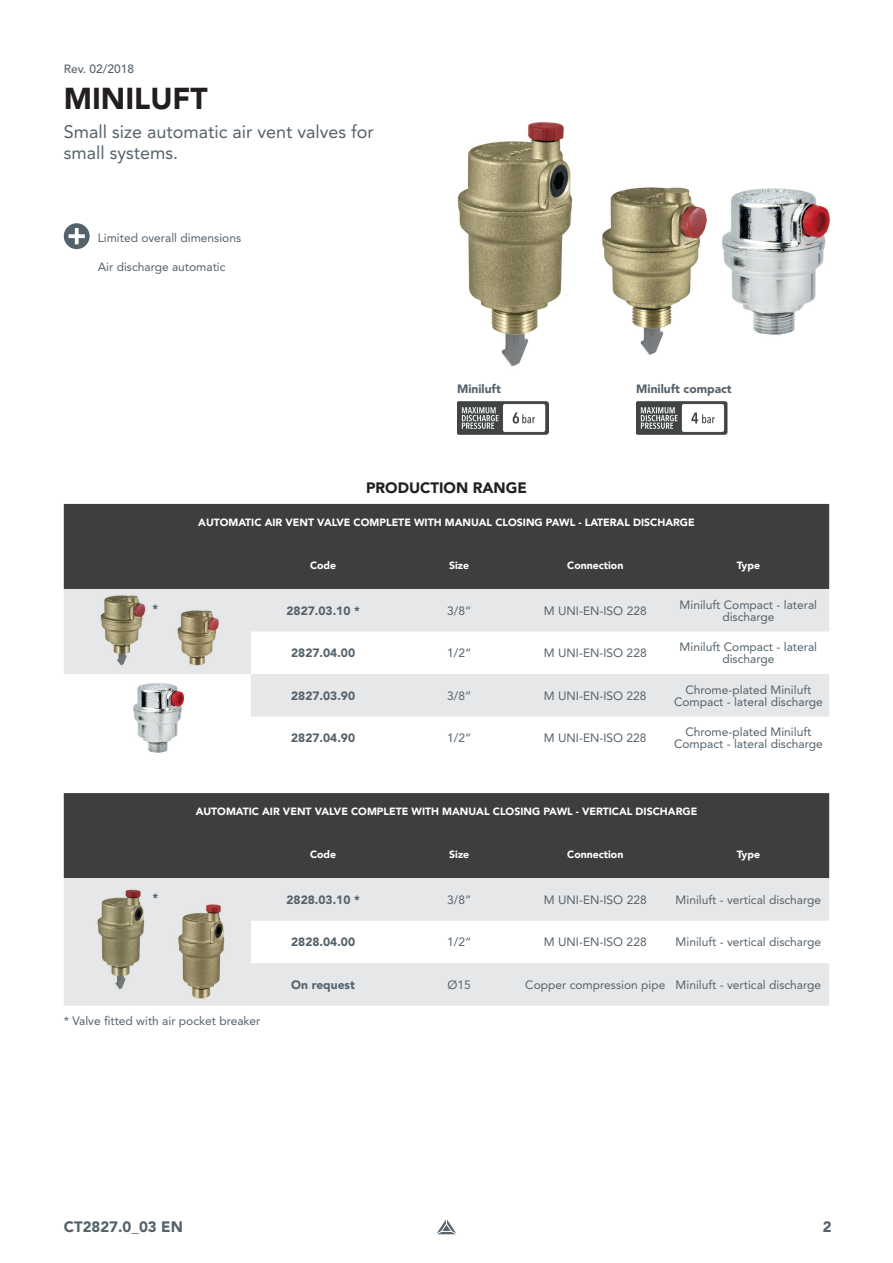
<style>
.page{position:relative;width:893px;height:1263px;background:#fff}
.page>*{position:absolute;margin:0;border:0;box-sizing:border-box;transform-origin:0 0}
.t1{font:900 30px "Avenir LT Pro";color:#231f20}
.t2{font:18px/21px "Avenir LT Pro";color:#55636c}
.t3{font:900 15px "Avenir LT Pro";color:#231f20}
.t4{font:900 15px "Avenir LT Pro";color:#54626c}
.t5{font:12px/12px "Avenir LT Pro";color:#54626c;text-align:center}
.t6{font:900 12px "Avenir LT Pro";color:#54626c}
.t7{font:500 12px "Avenir LT Pro";color:#54626c}
.t8{font:900 10.5px "Avenir";color:#fff}
</style>
<div class="page">
<svg style="left:437px;top:1219px;width:19px;height:15px"></svg>
<div style="left:64px;top:504px;width:765px;height:85px;background:#3e3e3f"></div>
<svg style="left:64px;top:589px;width:765px;height:127px;fill:#e6e7e9"></svg>
<div style="left:64px;top:793px;width:765px;height:85px;background:#3e3e3f"></div>
<svg style="left:64px;top:878px;width:765px;height:128px;fill:#e6e7e9"></svg>
<div style="left:64px;top:223px;width:26px;height:26px;background:#54626c;border-radius:50%"></div>
<svg style="left:69px;top:228px;width:16px;height:16px"></svg>
<img style="left:457px;top:402px;width:91px;height:32px">
<img style="left:636px;top:402px;width:91px;height:32px">
<img style="left:457px;top:122px;width:116px;height:245px">
<img style="left:602px;top:187px;width:105px;height:168px">
<img style="left:721px;top:189px;width:110px;height:146px">
<img style="left:97px;top:595px;width:52px;height:72px">
<img style="left:128px;top:680px;width:63px;height:73px">
<img style="left:174px;top:609px;width:49px;height:58px">
<img style="left:89px;top:889px;width:63px;height:102px">
<img style="left:171px;top:902px;width:61px;height:98px">
<p class="t7" style="left:64px;top:62px;width:72px">Rev. 02/2018</p>
<h1 class="t1" style="left:64px;top:80px;width:145px">MINILUFT</h1>
<h2 class="t2" style="left:64px;top:121px;width:312px">Small size automatic air vent valves for small systems.</h2>
<p class="t5" style="left:98px;top:232px;width:145px">Limited overall dimensions</p>
<p class="t5" style="left:98px;top:260px;width:129px">Air discharge automatic</p>
<p class="t6" style="left:457px;top:381px;width:45px">Miniluft</p>
<p class="t6" style="left:636px;top:381px;width:97px">Miniluft compact</p>
<p class="t6" style="left:152px;top:602px;width:7px">*</p>
<p class="t6" style="left:152px;top:891px;width:7px">*</p>
<p class="t3" style="left:366px;top:478px;width:162px">PRODUCTION RANGE</p>
<p class="t8" style="left:198px;top:513px;width:498px">AUTOMATIC AIR VENT VALVE COMPLETE WITH MANUAL CLOSING PAWL - LATERAL DISCHARGE</p>
<p class="t8" style="left:310px;top:556px;width:28px">Code</p>
<p class="t8" style="left:449px;top:556px;width:22px">Size</p>
<p class="t8" style="left:567px;top:556px;width:58px">Connection</p>
<p class="t8" style="left:737px;top:556px;width:25px">Type</p>
<p class="t6" style="left:287px;top:603px;width:75px">2827.03.10 *</p>
<p class="t5" style="left:447px;top:604px;width:26px">3/8”</p>
<p class="t5" style="left:544px;top:604px;width:104px">M UNI-EN-ISO 228</p>
<p class="t5" style="left:680px;top:598px;width:139px">Miniluft Compact - lateral discharge</p>
<p class="t6" style="left:291px;top:646px;width:65px">2827.04.00</p>
<p class="t5" style="left:447px;top:647px;width:26px">1/2“</p>
<p class="t5" style="left:544px;top:647px;width:104px">M UNI-EN-ISO 228</p>
<p class="t5" style="left:680px;top:641px;width:139px">Miniluft Compact - lateral discharge</p>
<p class="t6" style="left:291px;top:688px;width:65px">2827.03.90</p>
<p class="t5" style="left:447px;top:689px;width:26px">3/8”</p>
<p class="t5" style="left:544px;top:689px;width:104px">M UNI-EN-ISO 228</p>
<p class="t5" style="left:674px;top:683px;width:150px">Chrome-plated Miniluft<br>Compact - lateral discharge</p>
<p class="t6" style="left:291px;top:731px;width:65px">2827.04.90</p>
<p class="t5" style="left:447px;top:732px;width:26px">1/2“</p>
<p class="t5" style="left:544px;top:732px;width:104px">M UNI-EN-ISO 228</p>
<p class="t5" style="left:674px;top:726px;width:150px">Chrome-plated Miniluft<br>Compact - lateral discharge</p>
<p class="t8" style="left:196px;top:803px;width:503px">AUTOMATIC AIR VENT VALVE COMPLETE WITH MANUAL CLOSING PAWL - VERTICAL DISCHARGE</p>
<p class="t8" style="left:310px;top:845px;width:28px">Code</p>
<p class="t8" style="left:449px;top:845px;width:22px">Size</p>
<p class="t8" style="left:567px;top:845px;width:58px">Connection</p>
<p class="t8" style="left:737px;top:845px;width:25px">Type</p>
<p class="t6" style="left:287px;top:892px;width:75px">2828.03.10 *</p>
<p class="t5" style="left:447px;top:894px;width:26px">3/8”</p>
<p class="t5" style="left:544px;top:894px;width:104px">M UNI-EN-ISO 228</p>
<p class="t5" style="left:676px;top:894px;width:147px">Miniluft - vertical discharge</p>
<p class="t6" style="left:291px;top:935px;width:65px">2828.04.00</p>
<p class="t5" style="left:447px;top:936px;width:26px">1/2“</p>
<p class="t5" style="left:544px;top:936px;width:104px">M UNI-EN-ISO 228</p>
<p class="t5" style="left:676px;top:936px;width:147px">Miniluft - vertical discharge</p>
<p class="t6" style="left:291px;top:977px;width:65px">On request</p>
<p class="t5" style="left:448px;top:979px;width:25px">Ø15</p>
<p class="t5" style="left:525px;top:979px;width:297px">Copper compression pipe Miniluft - vertical discharge</p>
<p class="t5" style="left:64px;top:1015px;width:198px">* Valve fitted with air pocket breaker</p>
<p class="t4" style="left:64px;top:1218px;width:121px">CT2827.0_03 EN</p>
<p class="t4" style="left:823px;top:1218px;width:10px">2</p>
</div>
